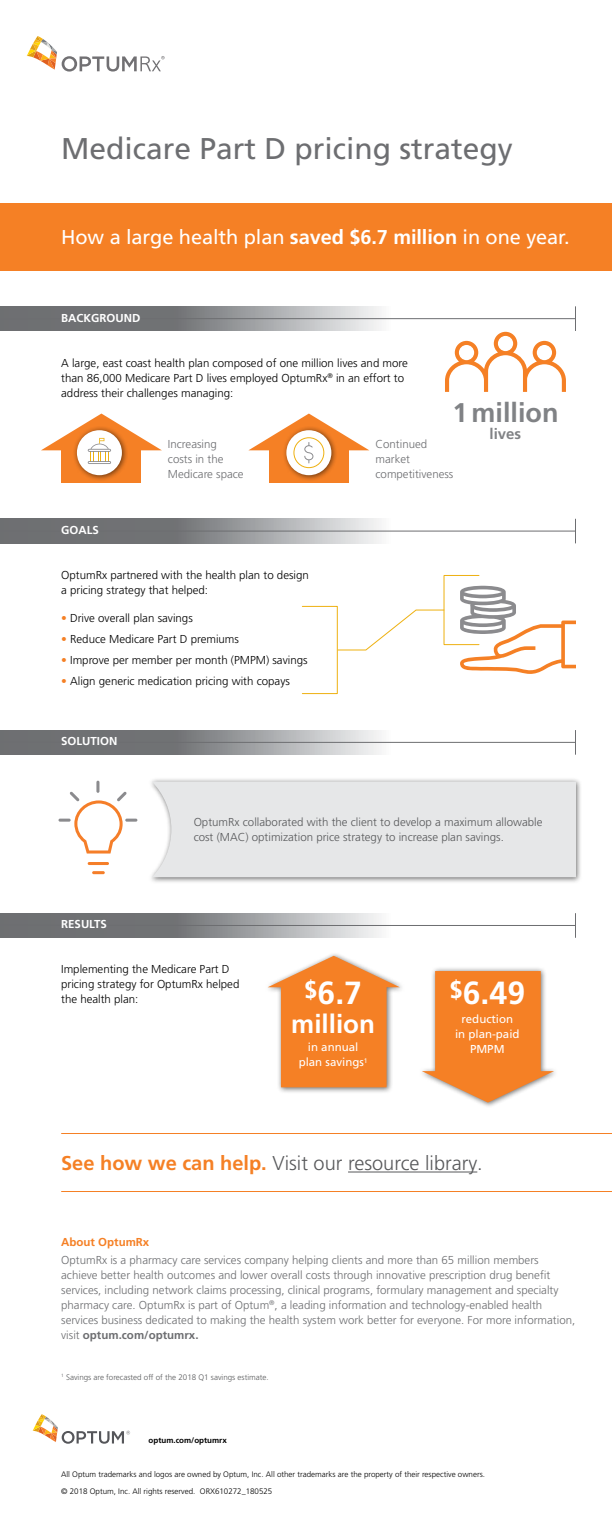
<style>
.page{position:relative;width:612px;height:1530px;background:#fff}
.page>*{position:absolute;margin:0;border:0;box-sizing:border-box;transform-origin:0 0}
.t1{font:700 32px "Frutiger LT Pro";color:#fff}
.t2{font:30px "Frutiger LT Pro";color:#6d6e71}
.t3{font:700 27px "Frutiger LT Pro";color:#808285}
.t4{font:700 26px "Frutiger LT Pro";color:#fff}
.t5{font:20px "Frutiger LT Pro";letter-spacing:-.005em;color:#fff}
.t6{font:300 20px "Frutiger LT Pro";color:#58595b}
.t7{font:700 15px "Frutiger LT Pro";color:#808285}
.t8{font:300 11.5px/15px "Frutiger LT Pro";color:#6d6e71}
.t9{font:300 11.5px/15px "Frutiger LT Pro";color:#000}
.t10{font:300 11.5px/15px "Frutiger LT Pro";color:#58595b}
.t11{font:11.5px/15px "Frutiger LT Pro";color:#fff;text-align:center}
.t12{font:700 11.5px "Frutiger LT Pro";color:#fff}
.t13{font:700 11.5px "Frutiger LT Pro";color:#f58025}
.t14{font:300 8px/17px "Frutiger LT Pro";color:#000}
.t15{font:300 8px "Frutiger LT Pro";color:#58595b}
.t16{font:700 8px "Frutiger LT Pro";color:#000}
.s1{font-weight:700}
.s2{color:#f58025}
.s3{font-weight:700;color:#f58025}
</style>
<div class="page">
<svg style="left:27px;top:36px;width:138px;height:36px"></svg>
<div style="left:0;top:203px;width:612px;height:67px;background:#f58025"></div>
<hr style="left:61px;top:1133px;width:551px;height:1px;background:#f58025">
<hr style="left:61px;top:1191px;width:551px;height:1px;background:#f58025">
<hr style="left:348px;top:1172px;width:129px;height:1px;background:#58595b">
<svg style="left:33px;top:1414px;width:97px;height:30px"></svg>
<svg style="left:0;top:913px;width:384px;height:25px;background:#939496"></svg>
<hr style="left:0;top:925px;width:576px;height:1px;background:#6d6e71">
<svg style="left:575px;top:913px;width:1px;height:25px"></svg>
<div style="left:419px;top:967px;width:140px;height:142px;background:#000;opacity:.55"></div>
<svg style="left:422px;top:971px;width:132px;height:132px"></svg>
<div style="left:265px;top:952px;width:140px;height:142px;background:#000;opacity:.55"></div>
<svg style="left:268px;top:956px;width:132px;height:131px"></svg>
<svg style="left:0;top:306px;width:400px;height:25px;background:#97989a"></svg>
<hr style="left:0;top:318px;width:576px;height:1px;background:#6d6e71">
<svg style="left:575px;top:306px;width:1px;height:25px"></svg>
<svg style="left:445px;top:332px;width:121px;height:60px"></svg>
<div style="left:61px;top:446px;width:80px;height:37px;background:#f58025"></div>
<div style="left:72px;top:426px;width:56px;height:56px;background:#000;opacity:.55"></div>
<div style="left:77px;top:430px;width:45px;height:45px;background:#fff;border-radius:50%"></div>
<svg style="left:41px;top:414px;width:121px;height:50px"></svg>
<div style="left:269px;top:446px;width:80px;height:37px;background:#f58025"></div>
<div style="left:282px;top:426px;width:56px;height:56px;background:#000;opacity:.55"></div>
<div style="left:286px;top:430px;width:45px;height:45px;background:#fff;border-radius:50%"></div>
<svg style="left:248px;top:414px;width:121px;height:54px"></svg>
<svg style="left:0;top:519px;width:400px;height:24px;background:#96989a"></svg>
<hr style="left:0;top:531px;width:576px;height:1px;background:#6d6e71">
<svg style="left:575px;top:519px;width:1px;height:24px"></svg>
<svg style="left:460px;top:586px;width:116px;height:88px"></svg>
<div style="left:302px;top:606px;width:36px;height:88px;border:1px solid #eeb111"></div>
<div style="left:444px;top:575px;width:36px;height:70px;border:1px solid #eeb111"></div>
<svg style="left:337px;top:609px;width:108px;height:42px"></svg>
<svg style="left:0;top:730px;width:400px;height:25px;background:#97989a"></svg>
<hr style="left:0;top:742px;width:576px;height:1px;background:#6d6e71">
<svg style="left:575px;top:730px;width:1px;height:25px"></svg>
<div style="left:149px;top:777px;width:434px;height:107px;background:#000;opacity:.55"></div>
<div style="left:152px;top:782px;width:424px;height:95px;background:#e6e7e8"></div>
<svg style="left:59px;top:781px;width:78px;height:73px"></svg>
<hr style="left:88px;top:862px;width:21px;height:3px;background:#f57e29;border-radius:2px">
<svg style="left:92px;top:871px;width:13px;height:3px"></svg>
<h2 class="t2" style="left:61px;top:131px;width:453px">Medicare Part D pricing strategy</h2>
<h3 class="t5" style="left:61px;top:225px;width:510px">How a large health plan <span class="s1">saved $6.7 million</span> in one year.</h3>
<p class="t12" style="left:61px;top:311px;width:81px">BACKGROUND</p>
<p class="t9" style="left:61px;top:355px;width:348px">A large, east coast health plan composed of one million lives and more than 86,000 Medicare Part D lives employed OptumRx<sup>®</sup> in an effort to address their challenges managing:</p>
<h3 class="t3" style="left:452px;top:397px;width:108px">1 million</h3>
<h3 class="t7" style="left:490px;top:425px;width:33px">lives</h3>
<p class="t8" style="left:168px;top:436px;width:77px">Increasing costs in the<br>Medicare space</p>
<p class="t8" style="left:376px;top:436px;width:79px">Continued market competitiveness</p>
<p class="t12" style="left:61px;top:523px;width:39px">GOALS</p>
<p class="t9" style="left:61px;top:568px;width:249px">OptumRx partnered with the health plan to design a pricing strategy that helped:</p>
<p class="t9" style="left:61px;top:611px;width:133px"><span class="s2">•</span> Drive overall plan savings</p>
<p class="t9" style="left:61px;top:632px;width:179px"><span class="s2">•</span> Reduce Medicare Part D premiums</p>
<p class="t9" style="left:61px;top:653px;width:248px"><span class="s2">•</span> Improve per member per month (PMPM) savings</p>
<p class="t9" style="left:61px;top:673px;width:230px"><span class="s2">•</span> Align generic medication pricing with copays</p>
<p class="t12" style="left:61px;top:735px;width:58px">SOLUTION</p>
<p class="t10" style="left:194px;top:815px;width:350px">OptumRx collaborated with the client to develop a maximum allowable cost (MAC) optimization price strategy to increase plan savings.</p>
<p class="t12" style="left:61px;top:918px;width:47px">RESULTS</p>
<p class="t9" style="left:61px;top:962px;width:180px">Implementing the Medicare Part D pricing strategy for OptumRx helped the health plan:</p>
<h1 class="t1" style="left:304px;top:974px;width:59px"><sup>$</sup>6.7</h1>
<h3 class="t4" style="left:291px;top:1008px;width:85px">million</h3>
<p class="t11" style="left:299px;top:1040px;width:70px">in annual plan savings<sup>1</sup></p>
<h1 class="t1" style="left:450px;top:974px;width:77px"><sup>$</sup>6.49</h1>
<p class="t11" style="left:455px;top:1011px;width:66px">reduction in plan-paid<br>PMPM</p>
<h3 class="t6" style="left:61px;top:1151px;width:423px"><span class="s3">See how we can help.</span> Visit our resource library.</h3>
<p class="t13" style="left:61px;top:1235px;width:90px">About OptumRx</p>
<p class="t8" style="left:61px;top:1253px;width:516px">OptumRx is a pharmacy care services company helping clients and more than 65 million members achieve better health outcomes and lower overall costs through innovative prescription drug benefit services, including network claims processing, clinical programs, formulary management and specialty pharmacy care. OptumRx is part of Optum<sup>®</sup>, a leading information and technology-enabled health services business dedicated to making the health system work better for everyone. For more information, visit <span class="s1">optum.com/optumrx.</span></p>
<p class="t15" style="left:61px;top:1372px;width:209px"><sup>1</sup> Savings are forecasted off of the 2018 Q1 savings estimate.</p>
<p class="t16" style="left:149px;top:1436px;width:80px">optum.com/optumrx</p>
<p class="t14" style="left:61px;top:1466px;width:425px">All Optum trademarks and logos are owned by Optum, Inc. All other trademarks are the property of their respective owners. © 2018 Optum, Inc. All rights reserved. ORX610272_180525</p>
</div>
